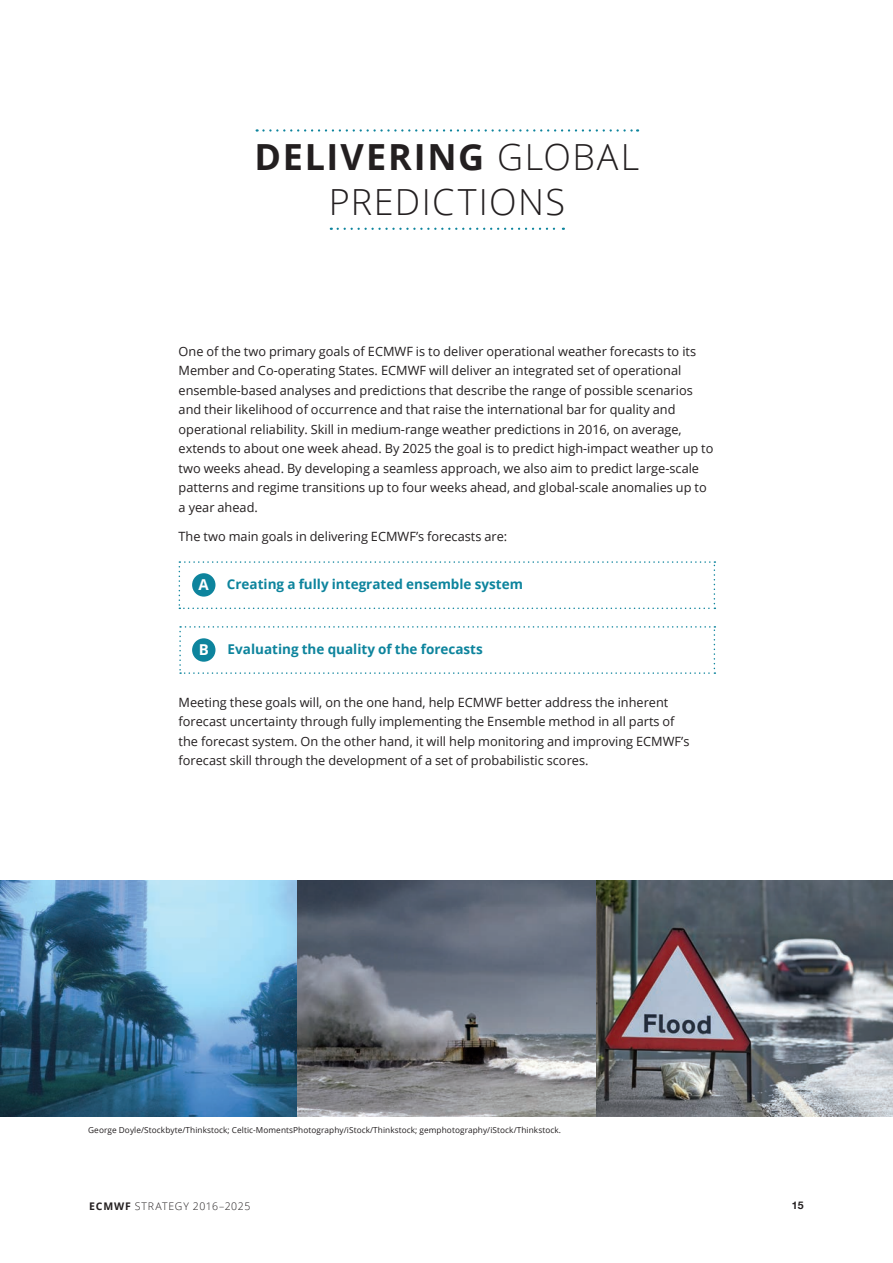
<style>
.page{position:relative;width:893px;height:1263px;background:#fff}
.page>*{position:absolute;margin:0;border:0;box-sizing:border-box;transform-origin:0 0}
.t1{font:300 36px/45px "Open Sans";letter-spacing:.04em;color:#231f20;text-align:center}
.t2{font:700 15px "Open Sans";color:#fff}
.t3{font:700 13.5px "Open Sans";color:#0d849d}
.t4{font:12.75px/19.5px "Open Sans";color:#231f20}
.t5{font:300 10.5px "Open Sans";letter-spacing:.07em;color:#231f20}
.t6{font:700 10.5px "Helvetica Neue";color:#231f20}
.t7{font:8.25px "Open Sans";letter-spacing:.01em;color:#231f20}
.s1{font-weight:700}
.s2{font-size:15px;color:#fff}
</style>
<div class="page">
<img style="left:0;top:880px;width:893px;height:236px">
<svg style="left:179px;top:561px;width:536px;height:48px"></svg>
<div style="left:192px;top:573px;width:23px;height:24px;background:#0d849d;border-radius:50%"></div>
<svg style="left:179px;top:626px;width:536px;height:48px"></svg>
<div style="left:192px;top:638px;width:23px;height:24px;background:#0d849d;border-radius:50%"></div>
<svg style="left:257px;top:129px;width:381px;height:3px"></svg>
<svg style="left:338px;top:228px;width:226px;height:2px"></svg>
<h1 class="t1" style="left:255px;top:133px;width:386px"><span class="s1">DELIVERING</span> GLOBAL<br>PREDICTIONS</h1>
<p class="t4" style="left:179px;top:341px;width:536px">One of the two primary goals of ECMWF is to deliver operational weather forecasts to its Member and Co-operating States. ECMWF will deliver an integrated set of operational ensemble-based analyses and predictions that describe the range of possible scenarios and their likelihood of occurrence and that raise the international bar for quality and operational reliability. Skill in medium-range weather predictions in 2016, on average, extends to about one week ahead. By 2025 the goal is to predict high-impact weather up to two weeks ahead. By developing a seamless approach, we also aim to predict large-scale patterns and regime transitions up to four weeks ahead, and global-scale anomalies up to a year ahead.</p>
<p class="t4" style="left:179px;top:526px;width:330px">The two main goals in delivering ECMWF’s forecasts are:</p>
<p class="t3" style="left:199px;top:575px;width:326px"><span class="s2">A</span> Creating a fully integrated ensemble system</p>
<p class="t2" style="left:199px;top:639px;width:12px">B</p>
<p class="t3" style="left:228px;top:640px;width:257px">Evaluating the quality of the forecasts</p>
<p class="t4" style="left:179px;top:692px;width:512px">Meeting these goals will, on the one hand, help ECMWF better address the inherent forecast uncertainty through fully implementing the Ensemble method in all parts of the forecast system. On the other hand, it will help monitoring and improving ECMWF’s forecast skill through the development of a set of probabilistic scores.</p>
<p class="t7" style="left:88px;top:1124px;width:473px">George Doyle/Stockbyte/Thinkstock; Celtic-MomentsPhotography/iStock/Thinkstock; gemphotography/iStock/Thinkstock.</p>
<p class="t5" style="left:89px;top:1198px;width:163px"><span class="s1">ECMWF</span> STRATEGY 2016–2025</p>
<p class="t6" style="left:792px;top:1197px;width:13px">15</p>
</div>
